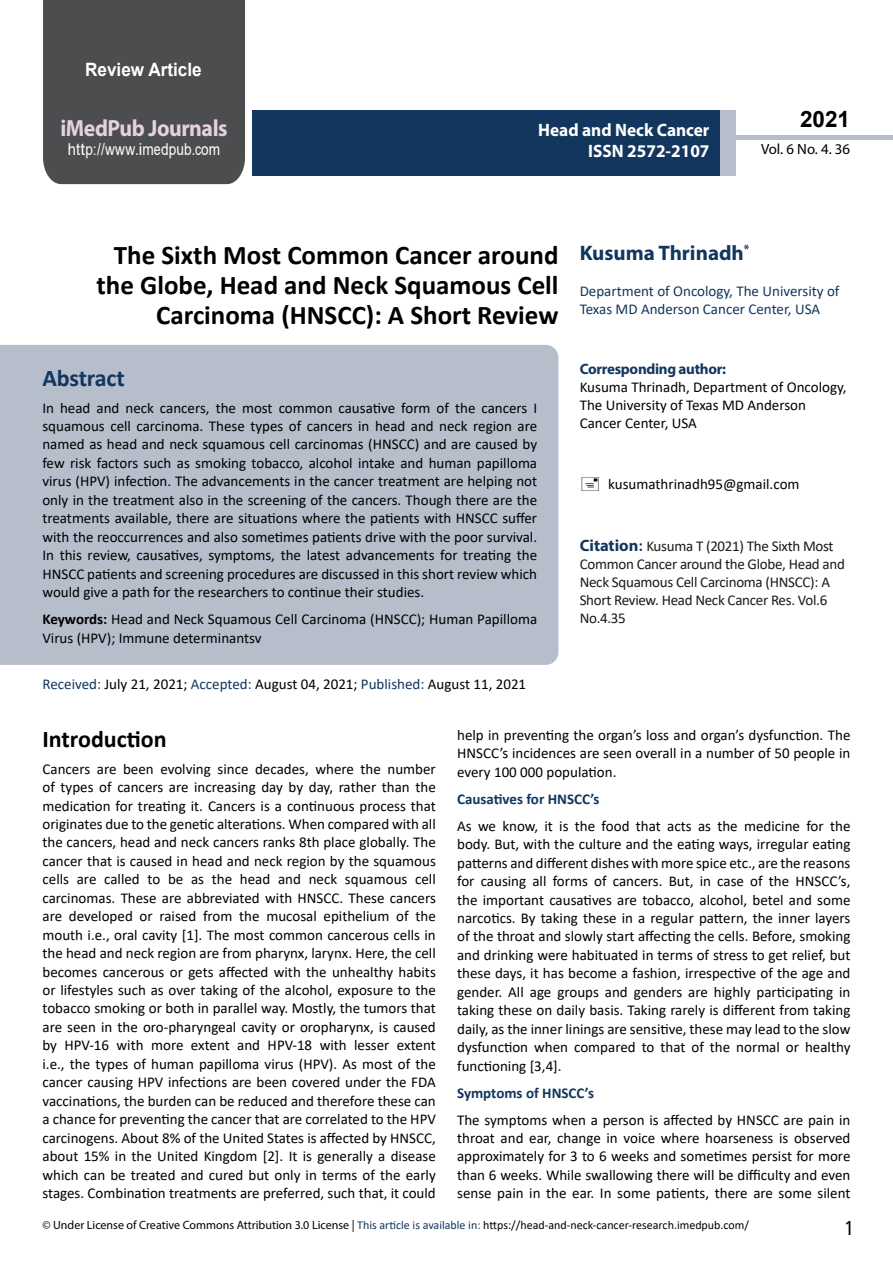
<style>
.page{position:relative;width:893px;height:1263px;background:#fff}
.page>*{position:absolute;margin:0;border:0;box-sizing:border-box;transform-origin:0 0}
.t1{font:700 27px/29.7px "Calibri";color:#000;text-align:right}
.t2{font:25.5px "Tunga";color:#000}
.t3{font:700 24px "Calibri";color:#000}
.t4{font:700 24px "Calibri";letter-spacing:-.005em;color:#12365e}
.t5{font:700 23.4px "Myriad Pro";letter-spacing:-.02em;color:#e6d1dd;scale:.93 1}
.t6{font:700 22.5px "Arial";color:#000}
.t7{font:700 21px "Myriad Pro";color:#12365e}
.t8{font:700 18.45px "Arial";color:#fff;scale:.93 1}
.t9{font:700 18px/21.6px "Myriad Pro";color:#fff;text-align:right;scale:.96 1}
.t10{font:16.5px "Arial";letter-spacing:.01em;color:#fff;scale:.89 1}
.t11{font:15px/18.5px "Calibri";color:#000;text-align:justify}
.t12{font:15px/18px "Calibri";letter-spacing:-.02em;color:#1a1a1a}
.t13{font:15px/18px "Calibri";color:#12365e}
.t14{font:700 15px "Calibri";color:#12365e}
.t15{font:700 15px "Myriad Pro";letter-spacing:-.02em;color:#12365e}
.t16{font:14.85px "Myriad Pro";color:#000}
.t17{font:12px "Myriad Pro";color:#000}
.s1{font-family:"Calibri"}
.s2{font-weight:700}
.s3{color:#12365e}
.s4{font-family:"Myriad Pro";font-weight:700;font-size:16.5px;color:#12365e}
.s5{font-weight:700;font-size:16.5px;color:#12365e}
.s6{font-family:"Calibri";color:#12365e}
</style>
<div class="page">
<div style="left:43px;top:0;width:202px;height:184px;background:#4c4d4f"></div>
<div style="left:252px;top:110px;width:469px;height:66px;background:#12365e"></div>
<div style="left:720px;top:110px;width:16px;height:66px;background:#b6bdcb"></div>
<div style="left:736px;top:135px;width:157px;height:5px;background:#b6bdcb"></div>
<div style="left:0;top:345px;width:558px;height:320px;background:#b6bdcb"></div>
<p class="t8" style="left:85px;top:56px;width:127px">Review Article</p>
<h3 class="t5" style="left:60px;top:113px;width:181px">iMedPub Journals</h3>
<p class="t10" style="left:68px;top:138px;width:173px">http://www<span class="s1">.</span>imedpub<span class="s1">.</span>com</p>
<p class="t9" style="left:538px;top:118px;width:180px">Head and Neck Cancer<br>ISSN 2572-2107</p>
<h3 class="t6" style="left:800px;top:104px;width:52px">2021</h3>
<p class="t16" style="left:761px;top:140px;width:91px">Vol. 6 No. 4. 36</p>
<h1 class="t1" style="left:97px;top:240px;width:463px">The Sixth Most Common Cancer around the Globe, Head and Neck Squamous Cell<br>Carcinoma (HNSCC): A Short Review</h1>
<h3 class="t7" style="left:580px;top:239px;width:171px">Kusuma Thrinadh<sup>*</sup></h3>
<p class="t13" style="left:580px;top:281px;width:261px">Department of Oncology, The University of<br>Texas MD Anderson Cancer Center, USA</p>
<h3 class="t4" style="left:42px;top:361px;width:84px">Abstract</h3>
<p class="t11" style="left:42px;top:398px;width:496px">In head and neck cancers, the most common causative form of the cancers I squamous cell carcinoma. These types of cancers in head and neck region are named as head and neck squamous cell carcinomas (HNSCC) and are caused by few risk factors such as smoking tobacco, alcohol intake and human papilloma virus (HPV) infection. The advancements in the cancer treatment are helping not only in the treatment also in the screening of the cancers. Though there are the treatments available, there are situations where the patients with HNSCC suffer with the reoccurrences and also sometimes patients drive with the poor survival.<br>In this review, causatives, symptoms, the latest advancements for treating the HNSCC patients and screening procedures are discussed in this short review which would give a path for the researchers to continue their studies.</p>
<p class="t11" style="left:42px;top:609px;width:496px"><span class="s2">Keywords:</span> Head and Neck Squamous Cell Carcinoma (HNSCC); Human Papilloma<br>Virus (HPV); Immune determinantsv</p>
<p class="t11" style="left:43px;top:674px;width:485px"><span class="s3">Received:</span> July 21, 2021; <span class="s3">Accepted:</span> August 04, 2021; <span class="s3">Published:</span> August 11, 2021</p>
<p class="t15" style="left:580px;top:359px;width:148px">Corresponding author:</p>
<p class="t11" style="left:580px;top:378px;width:268px;line-height:18px;text-align:left">Kusuma Thrinadh, Department of Oncology,<br>The University of Texas MD Anderson<br>Cancer Center, USA</p>
<p class="t11" style="left:608px;top:474px;width:193px">kusumathrinadh95@gmail.com</p>
<p class="t12" style="left:580px;top:537px;width:267px"><span class="s4">Citation</span><span class="s5">:</span> Kusuma T (2021) The Sixth Most Common Cancer around the Globe, Head and Neck Squamous Cell Carcinoma (HNSCC): A Short Review. Head Neck Cancer Res. Vol.6<br>No.4.35</p>
<h3 class="t3" style="left:43px;top:722px;width:126px">Introduction</h3>
<p class="t11" style="left:43px;top:759px;width:395px">Cancers are been evolving since decades, where the number of types of cancers are increasing day by day, rather than the medication for treating it. Cancers is a continuous process that originates due to the genetic alterations. When compared with all the cancers, head and neck cancers ranks 8th place globally. The cancer that is caused in head and neck region by the squamous cells are called to be as the head and neck squamous cell carcinomas. These are abbreviated with HNSCC. These cancers are developed or raised from the mucosal epithelium of the mouth i.e., oral cavity [1]. The most common cancerous cells in the head and neck region are from pharynx, larynx. Here, the cell becomes cancerous or gets affected with the unhealthy habits or lifestyles such as over taking of the alcohol, exposure to the tobacco smoking or both in parallel way. Mostly, the tumors that are seen in the oro-pharyngeal cavity or oropharynx, is caused by HPV-16 with more extent and HPV-18 with lesser extent i.e., the types of human papilloma virus (HPV). As most of the cancer causing HPV infections are been covered under the FDA vaccinations, the burden can be reduced and therefore these can a chance for preventing the cancer that are correlated to the HPV carcinogens. About 8% of the United States is affected by HNSCC, about 15% in the United Kingdom [2]. It is generally a disease which can be treated and cured but only in terms of the early stages. Combination treatments are preferred, such that, it could</p>
<p class="t11" style="left:457px;top:725px;width:395px">help in preventing the organ’s loss and organ’s dysfunction. The HNSCC’s incidences are seen overall in a number of 50 people in every 100 000 population.</p>
<p class="t14" style="left:457px;top:788px;width:144px">Causatives for HNSCC’s</p>
<p class="t11" style="left:457px;top:816px;width:395px">As we know, it is the food that acts as the medicine for the body. But, with the culture and the eating ways, irregular eating patterns and different dishes with more spice etc., are the reasons for causing all forms of cancers. But, in case of the HNSCC’s, the important causatives are tobacco, alcohol, betel and some narcotics. By taking these in a regular pattern, the inner layers of the throat and slowly start affecting the cells. Before, smoking and drinking were habituated in terms of stress to get relief, but these days, it has become a fashion, irrespective of the age and gender. All age groups and genders are highly participating in taking these on daily basis. Taking rarely is different from taking daily, as the inner linings are sensitive, these may lead to the slow dysfunction when compared to that of the normal or healthy functioning [3,4].</p>
<p class="t14" style="left:457px;top:1082px;width:138px">Symptoms of HNSCC’s</p>
<p class="t11" style="left:457px;top:1110px;width:395px">The symptoms when a person is affected by HNSCC are pain in throat and ear, change in voice where hoarseness is observed approximately for 3 to 6 weeks and sometimes persist for more than 6 weeks. While swallowing there will be difficulty and even sense pain in the ear. In some patients, there are some silent</p>
<p class="t17" style="left:43px;top:1218px;width:708px">© Under License of Creative Commons Attribution 3.0 License | <span class="s6">This article is available in:</span> <span class="s1">https://head-and-neck-cancer-research.imedpub.com/</span></p>
<h2 class="t2" style="left:845px;top:1211px;width:9px">1</h2>
</div>
